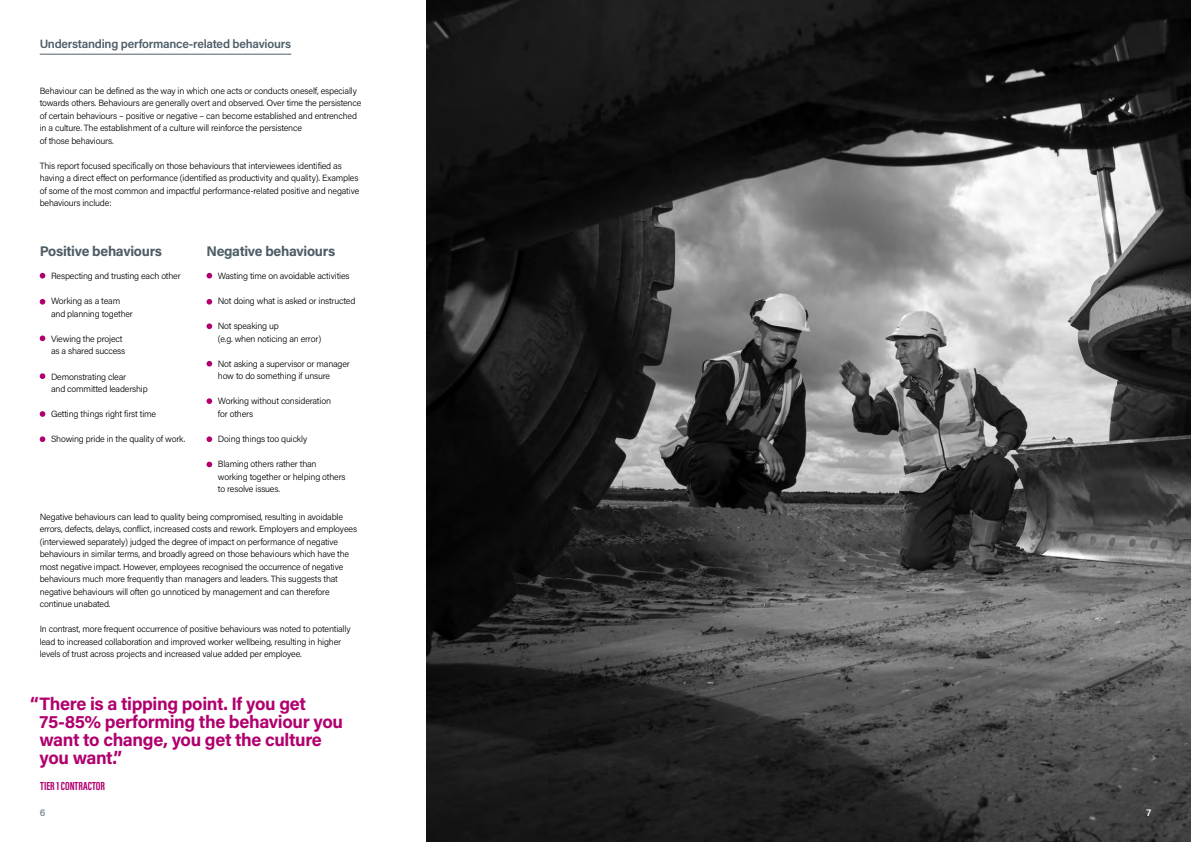
<style>
.page{position:relative;width:1191px;height:842px;background:#fff}
.page>*{position:absolute;margin:0;border:0;box-sizing:border-box;transform-origin:0 0}
.t1{font:700 18px/18px "Acumin Pro";letter-spacing:-.02em;color:#b1006e}
.t2{font:700 14px "Acumin Pro";letter-spacing:-.02em;color:#4d5d68}
.t3{font:600 12px "Acumin Pro";letter-spacing:-.02em;color:#4d5d68}
.t4{font:700 12px "Acumin Pro Extra Cond";color:#b1006e}
.t5{font:600 10px "Acumin Pro";color:#7f8e98}
.t6{font:600 10px "Acumin Pro";color:#fff}
.t7{font:300 9px/12.5px "Acumin Pro";letter-spacing:-.02em;color:#000}
</style>
<div class="page">
<img style="left:427px;top:0;width:764px;height:842px">
<hr style="left:40px;top:54px;width:251px;height:1px;background:#4d5d68">
<svg style="left:40px;top:273px;width:5px;height:5px"></svg>
<svg style="left:40px;top:299px;width:5px;height:6px"></svg>
<svg style="left:40px;top:335px;width:5px;height:6px"></svg>
<svg style="left:40px;top:373px;width:5px;height:6px"></svg>
<svg style="left:40px;top:411px;width:5px;height:6px"></svg>
<svg style="left:40px;top:436px;width:5px;height:6px"></svg>
<svg style="left:206px;top:273px;width:6px;height:5px"></svg>
<svg style="left:206px;top:299px;width:6px;height:6px"></svg>
<svg style="left:206px;top:323px;width:6px;height:6px"></svg>
<svg style="left:206px;top:398px;width:6px;height:6px"></svg>
<svg style="left:206px;top:361px;width:6px;height:6px"></svg>
<svg style="left:206px;top:462px;width:6px;height:5px"></svg>
<svg style="left:206px;top:436px;width:6px;height:6px"></svg>
<h3 class="t3" style="left:40px;top:35px;width:253px">Understanding performance-related behaviours</h3>
<p class="t7" style="left:40px;top:84px;width:323px">Behaviour can be defined as the way in which one acts or conducts oneself, especially towards others. Behaviours are generally overt and observed. Over time the persistence of certain behaviours – positive or negative – can become established and entrenched in a culture. The establishment of a culture will reinforce the persistence<br>of those behaviours.</p>
<p class="t7" style="left:40px;top:159px;width:321px">This report focused specifically on those behaviours that interviewees identified as having a direct effect on performance (identified as productivity and quality). Examples of some of the most common and impactful performance-related positive and negative behaviours include:</p>
<h2 class="t2" style="left:40px;top:241px;width:124px">Positive behaviours</h2>
<p class="t7" style="left:51px;top:270px;width:131px">Respecting and trusting each other</p>
<p class="t7" style="left:51px;top:295px;width:83px">Working as a team and planning together</p>
<p class="t7" style="left:51px;top:332px;width:76px">Viewing the project as a shared success</p>
<p class="t7" style="left:51px;top:370px;width:98px">Demonstrating clear<br>and committed leadership</p>
<p class="t7" style="left:51px;top:407px;width:107px">Getting things right first time</p>
<p class="t7" style="left:51px;top:432px;width:136px">Showing pride in the quality of work.</p>
<h2 class="t2" style="left:206px;top:241px;width:130px">Negative behaviours</h2>
<p class="t7" style="left:218px;top:270px;width:133px">Wasting time on avoidable activities</p>
<p class="t7" style="left:218px;top:295px;width:139px">Not doing what is asked or instructed</p>
<p class="t7" style="left:218px;top:320px;width:105px">Not speaking up<br>(e.g. when noticing an error)</p>
<p class="t7" style="left:218px;top:357px;width:133px">Not asking a supervisor or manager how to do something if unsure</p>
<p class="t7" style="left:218px;top:395px;width:115px">Working without consideration for others</p>
<p class="t7" style="left:218px;top:432px;width:91px">Doing things too quickly</p>
<p class="t7" style="left:218px;top:457px;width:129px">Blaming others rather than working together or helping others to resolve issues.</p>
<p class="t7" style="left:40px;top:510px;width:319px">Negative behaviours can lead to quality being compromised, resulting in avoidable errors, defects, delays, conflict, increased costs and rework. Employers and employees (interviewed separately) judged the degree of impact on performance of negative behaviours in similar terms, and broadly agreed on those behaviours which have the most negative impact. However, employees recognised the occurrence of negative behaviours much more frequently than managers and leaders. This suggests that negative behaviours will often go unnoticed by management and can therefore continue unabated.</p>
<p class="t7" style="left:40px;top:623px;width:312px">In contrast, more frequent occurrence of positive behaviours was noted to potentially lead to increased collaboration and improved worker wellbeing, resulting in higher levels of trust across projects and increased value added per employee.</p>
<h1 class="t1" style="left:40px;top:694px;width:305px;text-indent:-9px">“There is a tipping point. If you get<br>75-85% performing the behaviour you want to change, you get the culture you want.”</h1>
<h3 class="t4" style="left:40px;top:778px;width:66px">TIER 1 CONTRACTOR</h3>
<p class="t5" style="left:40px;top:806px;width:7px">6</p>
<p class="t6" style="left:1146px;top:806px;width:6px">7</p>
</div>
